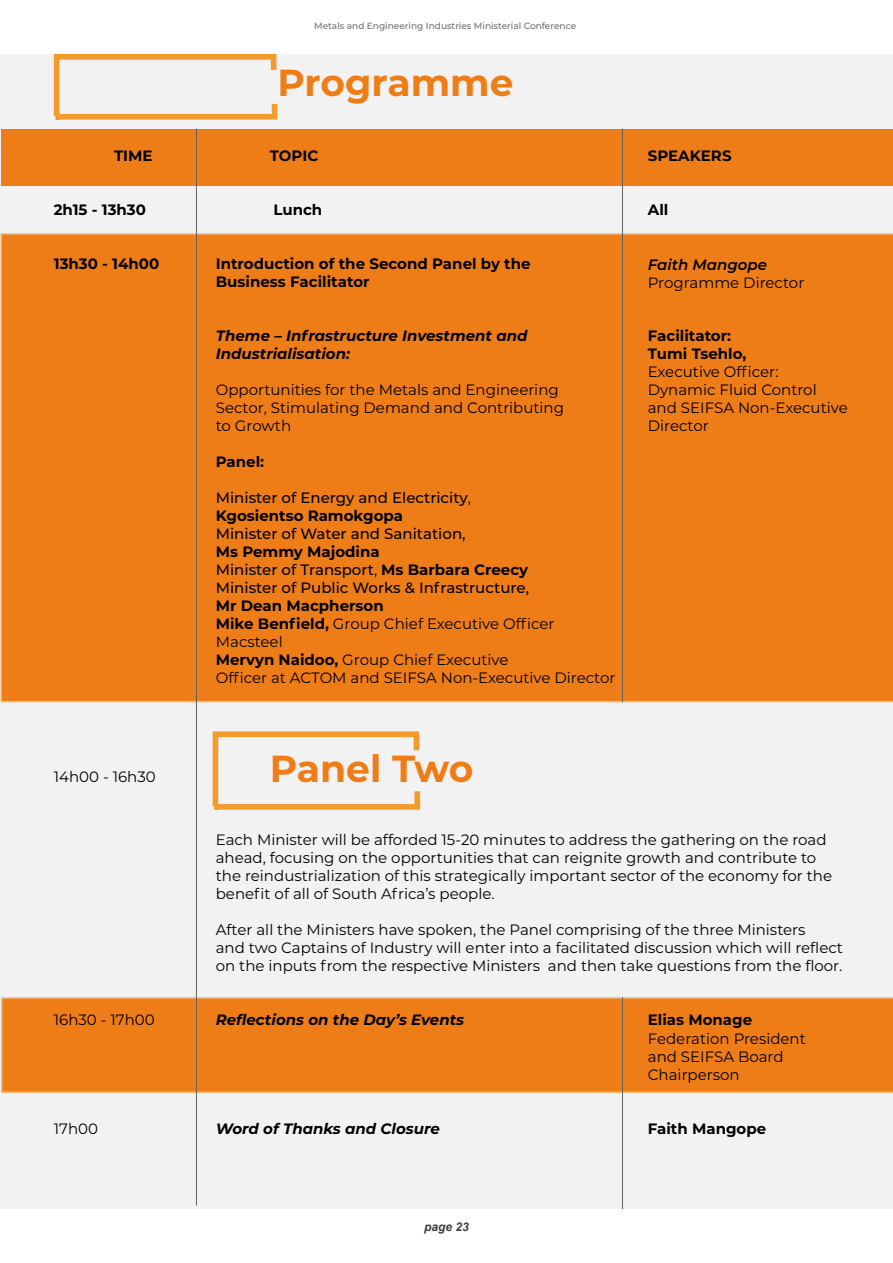
<style>
.page{position:relative;width:893px;height:1263px;background:#fff}
.page>*{position:absolute;margin:0;border:0;box-sizing:border-box;transform-origin:0 0}
.t1{font:700 37.65px "Montserrat";color:#ef7d17}
.t2{font:15px/18px "Montserrat";color:#000}
.t3{font:500 15px/18px "Montserrat";color:#000}
.t4{font:700 15px/18px "Montserrat";color:#000}
.t5{font:italic 700 15px/18px "Montserrat";color:#000}
.t6{font:italic 600 15px "Montserrat";color:#000}
.t7{font:italic 700 12px "Arial";color:#3c3c3b}
.t8{font:500 9px "Montserrat";color:#706f6f}
.s1{font-weight:400}
.s2{font-weight:700}
</style>
<div class="page">
<div style="left:0;top:54px;width:893px;height:1155px;background:#f2f2f2"></div>
<div style="left:2px;top:129px;width:891px;height:57px;background:#ef7d17"></div>
<svg style="left:53px;top:54px;width:225px;height:66px"></svg>
<svg style="left:212px;top:731px;width:209px;height:79px"></svg>
<div style="left:0;top:233px;width:893px;height:469px;background:#ef7d17"></div>
<hr style="left:622px;top:128px;width:1px;height:574px;background:#616160">
<div style="left:1px;top:997px;width:892px;height:96px;background:#ef7d17"></div>
<hr style="left:622px;top:997px;width:1px;height:212px;background:#616160">
<hr style="left:196px;top:128px;width:1px;height:1077px;background:#616160">
<p class="t8" style="left:314px;top:22px;width:264px">Metals and Engineering Industries Ministerial Conference</p>
<h1 class="t1" style="left:277px;top:67px;width:238px">Programme</h1>
<p class="t4" style="left:114px;top:148px;width:40px">TIME</p>
<p class="t4" style="left:270px;top:148px;width:50px">TOPIC</p>
<p class="t4" style="left:648px;top:148px;width:85px">SPEAKERS</p>
<p class="t4" style="left:54px;top:202px;width:94px">2h15 - 13h30</p>
<p class="t4" style="left:273px;top:202px;width:50px">Lunch</p>
<p class="t4" style="left:648px;top:202px;width:22px">All</p>
<p class="t4" style="left:54px;top:256px;width:107px">13h30 - 14h00</p>
<p class="t4" style="left:216px;top:256px;width:316px">Introduction of the Second Panel by the<br>Business Facilitator</p>
<p class="t2" style="left:54px;top:768px;width:104px">14h00 - 16h30</p>
<p class="t5" style="left:216px;top:328px;width:313px">Theme – Infrastructure Investment and<br>Industrialisation:</p>
<p class="t2" style="left:216px;top:381px;width:350px">Opportunities for the Metals and Engineering<br>Sector, Stimulating Demand and Contributing to Growth</p>
<p class="t4" style="left:216px;top:454px;width:50px">Panel:</p>
<p class="t3" style="left:216px;top:490px;width:257px">Minister of Energy and Electricity<span class="s1">,<br></span><span class="s2">Kgosientso Ramokgopa</span></p>
<p class="t3" style="left:216px;top:526px;width:251px">Minister of Water and Sanitation,</p>
<p class="t3" style="left:216px;top:544px;width:315px"><span class="s2">Ms Pemmy Majodina<br></span>Minister of Transport<span class="s1">,</span> <span class="s2">Ms Barbara Creecy<br></span>Minister of Public Works &amp; Infrastructure,</p>
<p class="t2" style="left:216px;top:597px;width:401px"><span class="s2">Mr Dean Macpherson<br>Mike Benfield,</span> Group Chief Executive Officer<br>Macsteel<br><span class="s2">Mervyn Naidoo,</span> Group Chief Executive<br>Officer at ACTOM and SEIFSA Non-Executive Director</p>
<h1 class="t1" style="left:270px;top:753px;width:205px">Panel Two</h1>
<p class="t6" style="left:648px;top:258px;width:121px">Faith Mangope</p>
<p class="t2" style="left:648px;top:274px;width:158px">Programme Director</p>
<p class="t4" style="left:648px;top:328px;width:100px">Facilitator:<br>Tumi Tsehlo,</p>
<p class="t2" style="left:648px;top:363px;width:201px">Executive Officer:<br>Dynamic Fluid Control and SEIFSA Non-Executive<br>Director</p>
<p class="t2" style="left:216px;top:832px;width:618px">Each Minister will be afforded 15-20 minutes to address the gathering on the road ahead, focusing on the opportunities that can reignite growth and contribute to the reindustrialization of this strategically important sector of the economy for the benefit of all of South Africa’s people.</p>
<p class="t2" style="left:216px;top:922px;width:629px">After all the Ministers have spoken, the Panel comprising of the three Ministers<br>and two Captains of Industry will enter into a facilitated discussion which will reflect on the inputs from the respective Ministers and then take questions from the floor.</p>
<p class="t2" style="left:54px;top:1012px;width:102px">16h30 - 17h00</p>
<p class="t5" style="left:216px;top:1012px;width:250px">Reflections on the Day’s Events</p>
<p class="t4" style="left:648px;top:1012px;width:106px">Elias Monage</p>
<p class="t2" style="left:648px;top:1030px;width:160px">Federation President and SEIFSA Board<br>Chairperson</p>
<p class="t2" style="left:54px;top:1120px;width:46px">17h00</p>
<p class="t5" style="left:216px;top:1120px;width:226px">Word of Thanks and Closure</p>
<p class="t4" style="left:648px;top:1120px;width:120px">Faith Mangope</p>
<p class="t7" style="left:424px;top:1223px;width:46px">page 23</p>
</div>
